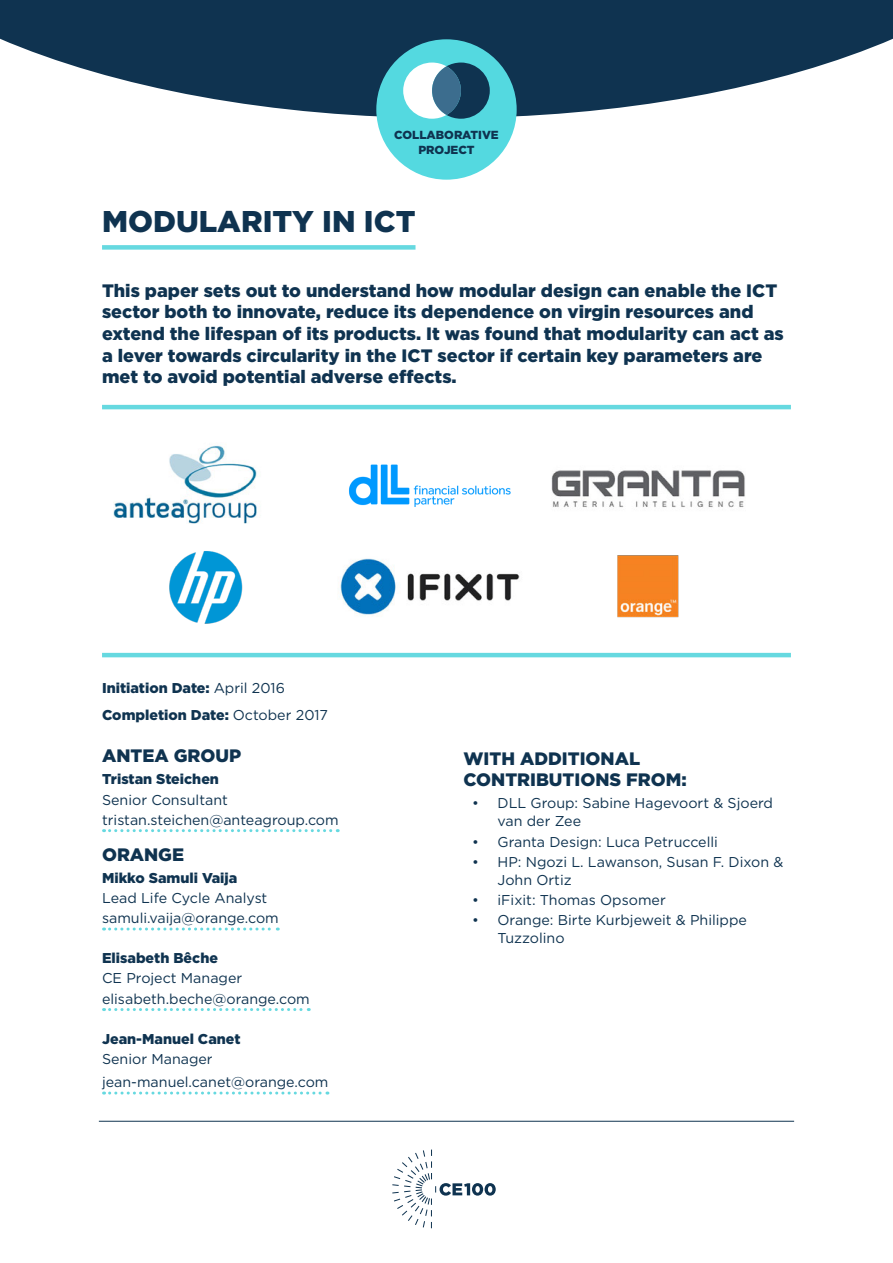
<style>
.page{position:relative;width:893px;height:1263px;background:#fff}
.page>*{position:absolute;margin:0;border:0;box-sizing:border-box;transform-origin:0 0}
.t1{font:900 30px "Gotham";color:#0f3350}
.t2{font:900 18px/21.6px "Gotham";color:#0f3350}
.t3{font:14.25px/20.1px "Gotham";color:#0f3350}
.t4{font:900 14.25px/26.5px "Gotham";color:#0f3350}
.t5{font:900 11.7px/14.1px "Gotham";color:#0f3350;text-align:center}
.s1{font-weight:400}
</style>
<div class="page">
<svg style="left:0;top:0;width:893px;height:117px;fill:#0f3350"></svg>
<div style="left:376px;top:39px;width:141px;height:141px;background:#54d9e0;border-radius:50%"></div>
<svg style="left:403px;top:63px;width:87px;height:56px"></svg>
<div style="left:432px;top:66px;width:29px;height:49px;background:#3c6d8e;border-radius:50%"></div>
<svg style="left:392px;top:1149px;width:104px;height:79px"></svg>
<hr style="left:99px;top:1121px;width:695px;height:1px;background:#0f3350">
<div style="left:102px;top:245px;width:313px;height:5px;background:#66d9e0"></div>
<hr style="left:102px;top:405px;width:689px;height:4px;background:#66d9e0">
<hr style="left:102px;top:653px;width:689px;height:4px;background:#66d9e0">
<svg style="left:104px;top:829px;width:234px;height:3px"></svg>
<svg style="left:104px;top:927px;width:174px;height:3px"></svg>
<svg style="left:104px;top:1008px;width:205px;height:3px"></svg>
<svg style="left:104px;top:1091px;width:224px;height:3px"></svg>
<img style="left:113px;top:445px;width:144px;height:79px">
<img style="left:551px;top:470px;width:194px;height:38px">
<img style="left:169px;top:551px;width:74px;height:73px">
<img style="left:617px;top:555px;width:62px;height:63px">
<img style="left:349px;top:464px;width:162px;height:43px">
<img style="left:340px;top:558px;width:180px;height:57px">
<p class="t5" style="left:394px;top:128px;width:106px">COLLABORATIVE<br>PROJECT</p>
<h1 class="t1" style="left:102px;top:201px;width:315px">MODULARITY IN ICT</h1>
<p class="t2" style="left:102px;top:279px;width:683px">This paper sets out to understand how modular design can enable the ICT sector both to innovate, reduce its dependence on virgin resources and extend the lifespan of its products. It was found that modularity can act as a lever towards circularity in the ICT sector if certain key parameters are met to avoid potential adverse effects.</p>
<p class="t4" style="left:102px;top:675px;width:227px">Initiation Date: <span class="s1">April 2016<br></span>Completion Date: <span class="s1">October 2017</span></p>
<p class="t2" style="left:102px;top:745px;width:141px">ANTEA GROUP</p>
<p class="t4" style="left:102px;top:766px;width:118px">Tristan Steichen</p>
<p class="t3" style="left:102px;top:789px;width:238px">Senior Consultant tristan.steichen@anteagroup.com</p>
<p class="t2" style="left:102px;top:843px;width:83px">ORANGE</p>
<p class="t4" style="left:102px;top:864px;width:137px">Mikko Samuli Vaija</p>
<p class="t3" style="left:102px;top:887px;width:178px">Lead Life Cycle Analyst samuli.vaija@orange.com</p>
<p class="t4" style="left:102px;top:945px;width:117px">Elisabeth Bêche</p>
<p class="t3" style="left:102px;top:968px;width:209px">CE Project Manager elisabeth.beche@orange.com</p>
<p class="t4" style="left:102px;top:1025px;width:140px">Jean-Manuel Canet</p>
<p class="t3" style="left:102px;top:1047px;width:228px;line-height:23.1px">Senior Manager jean-manuel.canet@orange.com</p>
<p class="t2" style="left:463px;top:748px;width:225px;line-height:21px">WITH ADDITIONAL<br>CONTRIBUTIONS FROM:</p>
<p class="t3" style="left:497px;top:794px;width:277px;line-height:18px;text-indent:-26px">• DLL Group: Sabine Hagevoort &amp; Sjoerd van der Zee</p>
<p class="t3" style="left:472px;top:831px;width:247px">• Granta Design: Luca Petruccelli</p>
<p class="t3" style="left:497px;top:852px;width:287px;line-height:18px;text-indent:-26px">• HP: Ngozi L. Lawanson, Susan F. Dixon &amp;<br>John Ortiz</p>
<p class="t3" style="left:472px;top:889px;width:195px">• iFixit: Thomas Opsomer</p>
<p class="t3" style="left:497px;top:910px;width:251px;line-height:18px;text-indent:-26px">• Orange: Birte Kurbjeweit &amp; Philippe<br>Tuzzolino</p>
</div>
